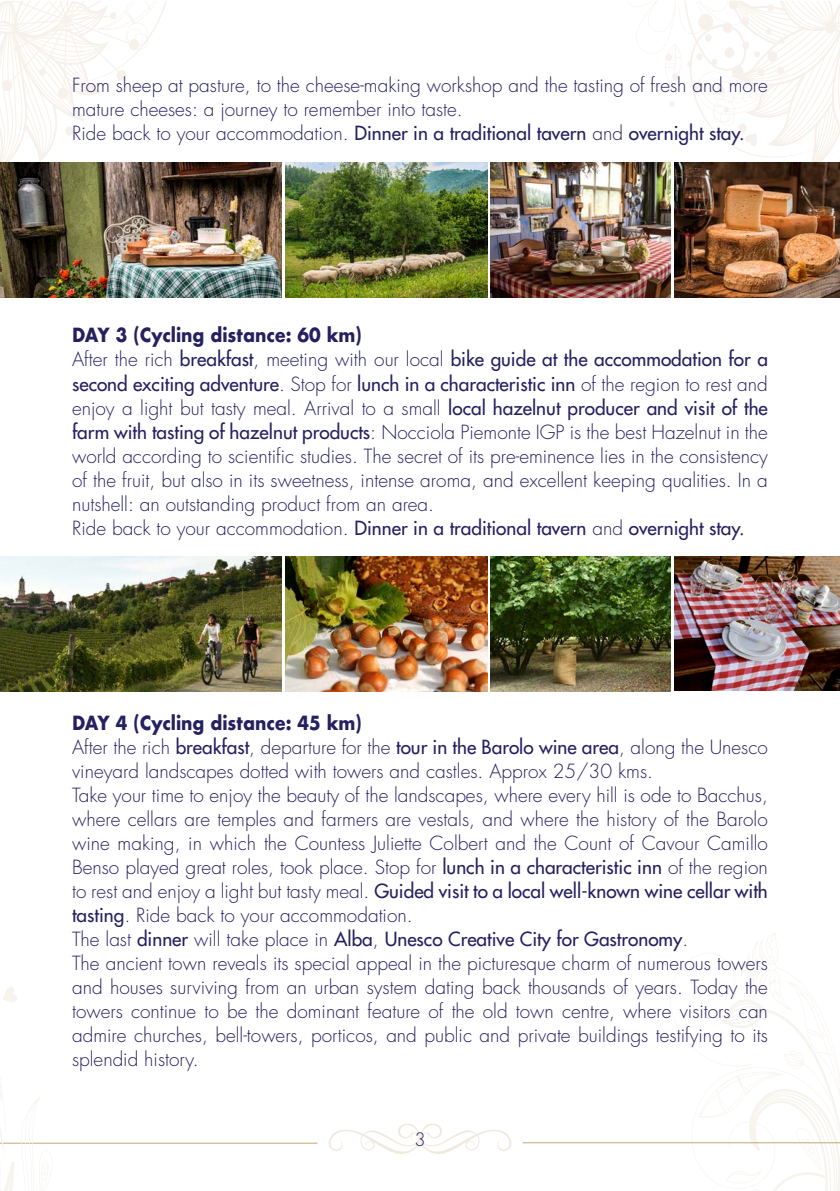
<style>
.page{position:relative;width:840px;height:1191px;background:#fff}
.page>*{position:absolute;margin:0;border:0;box-sizing:border-box;transform-origin:0 0}
.t1{font:300 19px/24px "Futura";color:#252161;text-align:justify}
.t2{font:19px "Futura";color:#252161}
.t3{font:700 19px "Futura";color:#252161;scale:.9 1}
.t4{font:300 18px "Futura";color:#252161}
.s1{font-weight:300}
.s2{font-weight:400}
</style>
<div class="page">
<svg style="left:0;top:1px;width:167px;height:161px"></svg>
<svg style="left:668px;top:933px;width:171px;height:258px"></svg>
<svg style="left:629px;top:1px;width:210px;height:174px"></svg>
<svg style="left:328px;top:1123px;width:184px;height:31px"></svg>
<hr style="left:0;top:1142px;width:317px;height:1px;background:#c3a777">
<hr style="left:522px;top:1142px;width:317px;height:1px;background:#c3a777">
<svg style="left:0;top:987px;width:53px;height:204px"></svg>
<img style="left:285px;top:162px;width:202px;height:135px">
<img style="left:490px;top:162px;width:180px;height:135px">
<img style="left:674px;top:162px;width:165px;height:135px">
<img style="left:0;top:162px;width:281px;height:135px">
<img style="left:285px;top:556px;width:202px;height:135px">
<img style="left:490px;top:556px;width:180px;height:135px">
<img style="left:674px;top:556px;width:165px;height:134px">
<img style="left:0;top:556px;width:281px;height:135px">
<p class="t1" style="left:72px;top:73px;width:697px">From sheep at pasture, to the cheese-making workshop and the tasting of fresh and more mature cheeses: a journey to remember into taste.</p>
<p class="t2" style="left:72px;top:121px;width:673px"><span class="s1">Ride back to your accommodation.</span> Dinner in a traditional tavern <span class="s1">and</span> overnight stay.</p>
<p class="t3" style="left:72px;top:321px;width:323px">DAY 3 (Cycling distance: 60 km)</p>
<p class="t1" style="left:72px;top:348px;width:697px">After the rich <span class="s2">breakfast</span>, meeting with our local <span class="s2">bike guide at the accommodation for a second exciting adventure</span>. Stop for <span class="s2">lunch in a characteristic inn</span> of the region to rest and enjoy a light but tasty meal. Arrival to a small <span class="s2">local hazelnut producer and visit of the farm with tasting of hazelnut products</span>: Nocciola Piemonte IGP is the best Hazelnut in the world according to scientific studies. The secret of its pre-eminence lies in the consistency of the fruit, but also in its sweetness, intense aroma, and excellent keeping qualities. In a nutshell: an outstanding product from an area.</p>
<p class="t2" style="left:72px;top:515px;width:673px"><span class="s1">Ride back to your accommodation.</span> Dinner in a traditional tavern <span class="s1">and</span> overnight stay.</p>
<p class="t3" style="left:72px;top:709px;width:323px">DAY 4 (Cycling distance: 45 km)</p>
<p class="t1" style="left:72px;top:736px;width:697px">After the rich <span class="s2">breakfast</span>, departure for the <span class="s2">tour in the Barolo wine area</span>, along the Unesco vineyard landscapes dotted with towers and castles. Approx 25/30 kms.</p>
<p class="t1" style="left:72px;top:784px;width:697px">Take your time to enjoy the beauty of the landscapes, where every hill is ode to Bacchus, where cellars are temples and farmers are vestals, and where the history of the Barolo wine making, in which the Countess Juliette Colbert and the Count of Cavour Camillo Benso played great roles, took place. Stop for <span class="s2">lunch in a characteristic inn</span> of the region to rest and enjoy a light but tasty meal. <span class="s2">Guided visit to a local well-known wine cellar with tasting</span>. Ride back to your accommodation.</p>
<p class="t2" style="left:72px;top:927px;width:617px"><span class="s1">The last</span> dinner <span class="s1">will take place in</span> Alba<span class="s1">,</span> Unesco Creative City for Gastronomy<span class="s1">.</span></p>
<p class="t1" style="left:72px;top:952px;width:697px">The ancient town reveals its special appeal in the picturesque charm of numerous towers and houses surviving from an urban system dating back thousands of years. Today the towers continue to be the dominant feature of the old town centre, where visitors can admire churches, bell-towers, porticos, and public and private buildings testifying to its splendid history.</p>
<p class="t4" style="left:414px;top:1128px;width:13px">3</p>
</div>
